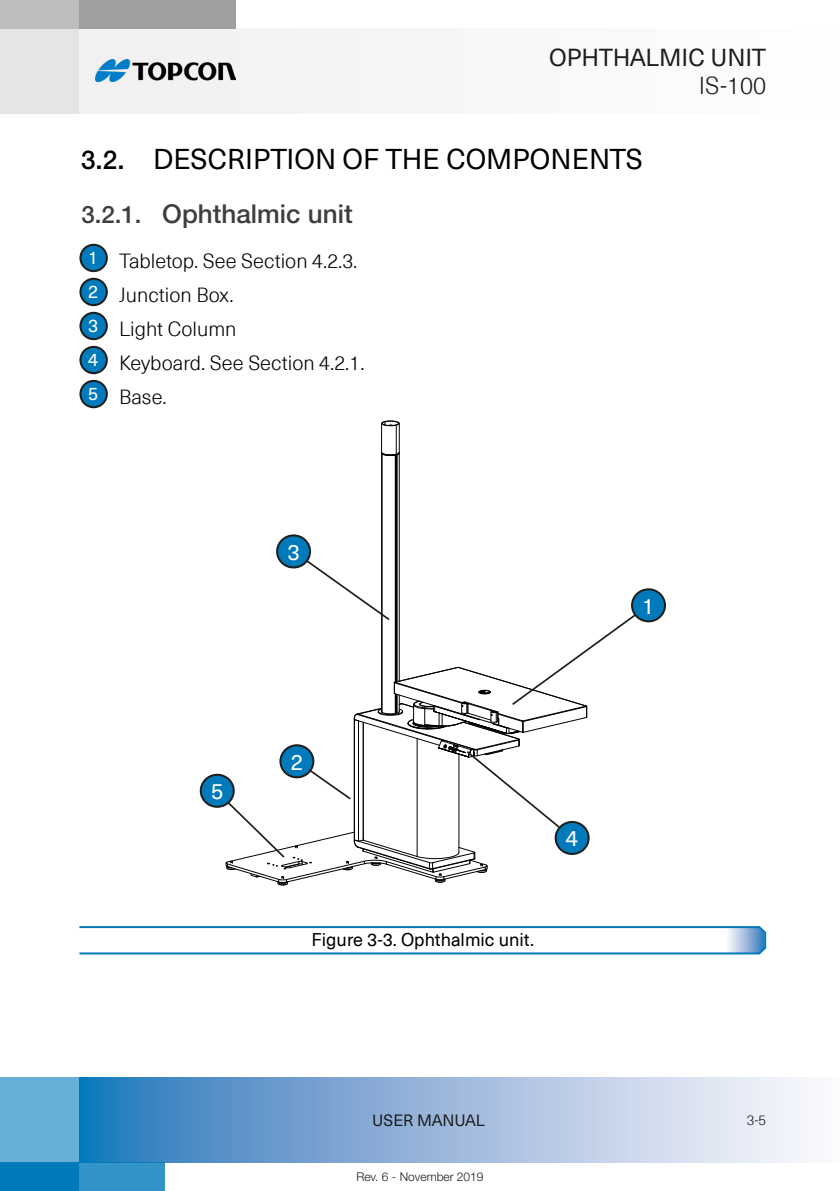
<style>
.page{position:relative;width:840px;height:1191px;background:#fff}
.page>*{position:absolute;margin:0;border:0;box-sizing:border-box;transform-origin:0 0}
.t1{font:28px "Neue Haas Unica W1 G";color:#000}
.t2{font:500 26px "Helvetica Neue LT Std";color:#3e3d40}
.t3{font:24px "Neue Haas Unica W1 G";color:#1d1d1b}
.t4{font:300 24px "Neue Haas Unica W1 G";color:#1d1d1b}
.t5{font:22px "Neue Haas Unica W1 G";color:#fff}
.t6{font:300 20px/34px "Neue Haas Unica W1 G";color:#000}
.t7{font:18px "Neue Haas Unica W1 G";color:#000}
.t8{font:16px "Neue Haas Unica W1 G";letter-spacing:-.01em;color:#1d1d1b}
.t9{font:300 14px "Neue Haas Unica W1 G";color:#1d1d1b}
.t10{font:300 12px "Helvetica Neue LT Std";color:#1d1d1b}
.s1{font-family:"Helvetica Neue LT Std";font-weight:500;font-size:26px}
.s2{font-size:24px}
</style>
<div class="page">
<div style="left:0;top:1077px;width:79px;height:85px;background:#66afd6"></div>
<svg style="left:79px;top:1077px;width:727px;height:85px;background:#94b7db"></svg>
<div style="left:79px;top:28px;width:760px;height:85px;background:#f7f7f7"></div>
<div style="left:79px;top:1162px;width:85px;height:29px;background:#3394c8"></div>
<div style="left:0;top:1162px;width:79px;height:29px;background:#007abb"></div>
<div style="left:0;top:28px;width:79px;height:85px;background:#e5e5e5"></div>
<div style="left:0;top:0;width:79px;height:28px;background:#bebebe"></div>
<img style="left:95px;top:59px;width:140px;height:23px">
<div style="left:79px;top:0;width:156px;height:28px;background:#9f9fa1"></div>
<div style="left:80px;top:245px;width:27px;height:26px;background:#007abb;border-radius:50%"></div>
<div style="left:79px;top:244px;width:29px;height:28px;border:2px solid #1d1d1b;border-radius:50%"></div>
<div style="left:80px;top:279px;width:27px;height:26px;background:#007abb;border-radius:50%"></div>
<div style="left:79px;top:278px;width:29px;height:28px;border:2px solid #1d1d1b;border-radius:50%"></div>
<div style="left:80px;top:313px;width:27px;height:26px;background:#007abb;border-radius:50%"></div>
<div style="left:79px;top:312px;width:29px;height:28px;border:2px solid #1d1d1b;border-radius:50%"></div>
<div style="left:80px;top:347px;width:27px;height:26px;background:#007abb;border-radius:50%"></div>
<div style="left:79px;top:346px;width:29px;height:28px;border:2px solid #1d1d1b;border-radius:50%"></div>
<div style="left:80px;top:381px;width:27px;height:26px;background:#007abb;border-radius:50%"></div>
<div style="left:79px;top:380px;width:29px;height:28px;border:2px solid #1d1d1b;border-radius:50%"></div>
<div style="left:382px;top:421px;width:16px;height:5px;border:1px solid #000204;border-radius:50%"></div>
<div style="left:201px;top:774px;width:32px;height:33px;background:#007abb;border-radius:50%"></div>
<div style="left:200px;top:773px;width:34px;height:35px;border:2px solid #1d1d1b;border-radius:50%"></div>
<div style="left:631px;top:589px;width:33px;height:32px;background:#007abb;border-radius:50%"></div>
<div style="left:630px;top:588px;width:35px;height:34px;border:2px solid #1d1d1b;border-radius:50%"></div>
<svg style="left:214px;top:422px;width:435px;height:463px"></svg>
<div style="left:555px;top:822px;width:33px;height:32px;background:#007abb;border-radius:50%"></div>
<div style="left:554px;top:821px;width:35px;height:34px;border:2px solid #1d1d1b;border-radius:50%"></div>
<svg style="left:79px;top:926px;width:687px;height:29px"></svg>
<p class="t3" style="left:548px;top:39px;width:218px">OPHTHALMIC UNIT</p>
<p class="t4" style="left:698px;top:68px;width:69px">IS-100</p>
<h1 class="t1" style="left:81px;top:138px;width:562px"><span class="s1">3.2.</span> DESCRIPTION OF THE COMPONENTS</h1>
<h2 class="t2" style="left:81px;top:198px;width:272px"><span class="s2">3.2.1.</span> Ophthalmic unit</h2>
<p class="t6" style="left:88px;top:243px;width:278px"><sup>1</sup> Tabletop. See Section 4.2.3.<br><sup>2</sup> Junction Box.<br><sup>3</sup> Light Column<br><sup>4</sup> Keyboard. See Section 4.2.1.<br><sup>5</sup> Base.</p>
<p class="t5" style="left:287px;top:536px;width:14px">3</p>
<p class="t5" style="left:211px;top:775px;width:14px">5</p>
<p class="t5" style="left:290px;top:745px;width:14px">2</p>
<p class="t5" style="left:565px;top:822px;width:14px">4</p>
<p class="t7" style="left:311px;top:926px;width:224px">Figure 3-3. Ophthalmic unit.</p>
<p class="t8" style="left:372px;top:1108px;width:114px">USER MANUAL</p>
<p class="t10" style="left:356px;top:1169px;width:129px">Rev. 6 - November 2019</p>
<p class="t5" style="left:642px;top:589px;width:14px">1</p>
<p class="t9" style="left:746px;top:1110px;width:21px">3-5</p>
</div>
